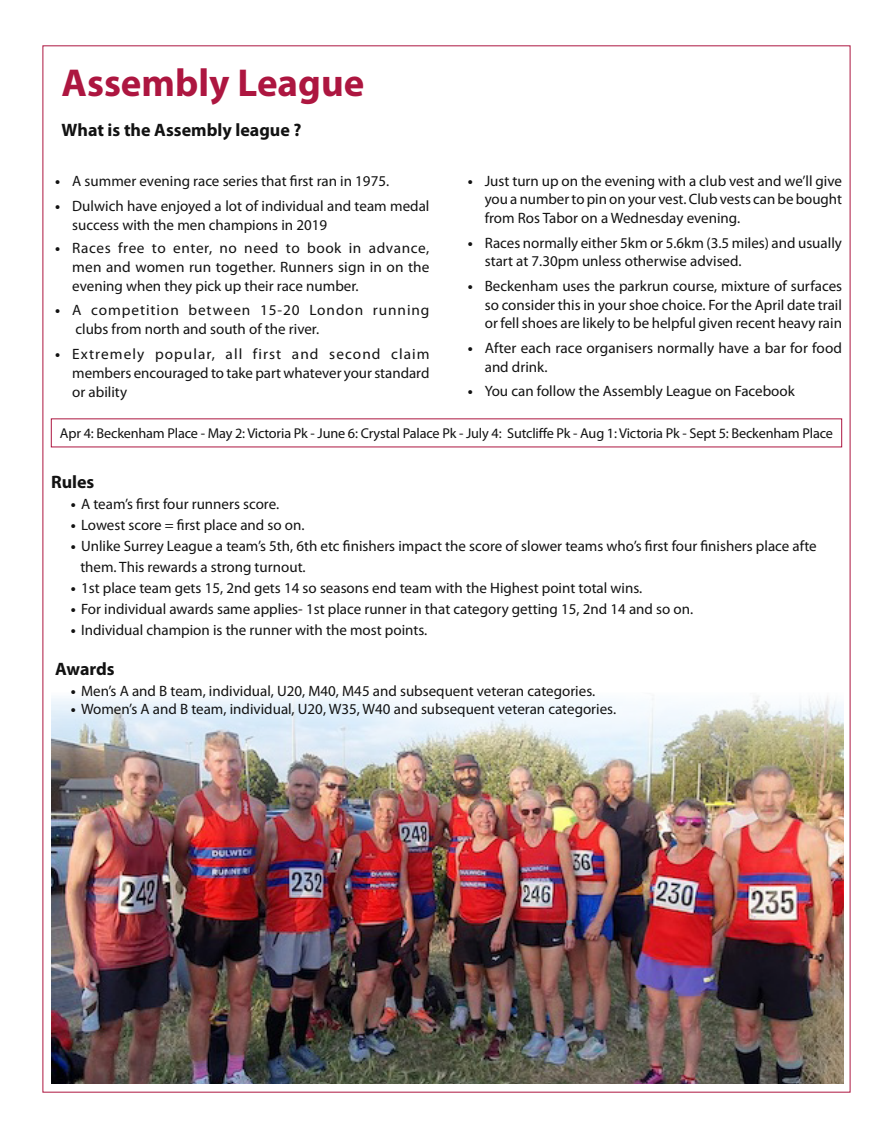
<style>
.page{position:relative;width:893px;height:1138px;background:#fff}
.page>*{position:absolute;margin:0;border:0;box-sizing:border-box;transform-origin:0 0}
.Heading_1_blue{font:700 39px "Myriad Pro";color:#ad1640}
.parkrun{font:700 18px "Myriad Pro";color:#121212}
.parkrun-2{font:15px/18.6px "Myriad Pro";color:#121212;text-align:justify}
.parkrun-3{font:15px/18.9px "Myriad Pro";letter-spacing:.055em;color:#121212}
.parkrun-4{font:14.25px "Myriad Pro";letter-spacing:-.01em;color:#121212}
.s1{font-weight:700}
</style>
<div class="page">
<img style="left:51px;top:696px;width:792px;height:387px">
<p class="Heading_1_blue" style="left:62px;top:58px;width:304px">Assembly League</p>
<p class="parkrun" style="left:62px;top:118px;width:241px">What is the Assembly league ?</p>
<p class="parkrun-2" style="left:55px;top:171px;width:335px"><span class="s1">•</span> A summer evening race series that first ran in 1975.</p>
<p class="parkrun-2" style="left:72px;top:196px;width:359px;text-indent:-17px"><span class="s1">•</span> Dulwich have enjoyed a lot of individual and team medal success with the men champions in 2019</p>
<p class="parkrun-2" style="left:72px;top:238px;width:359px;text-indent:-17px"><span class="s1">•</span> Races free to enter, no need to book in advance, men and women run together. Runners sign in on the evening when they pick up their race number.</p>
<p class="parkrun-3" style="left:75px;top:300px;width:356px;text-indent:-20px"><span class="s1">•</span> A competition between 15-20 London running clubs from north and south of the river.</p>
<p class="parkrun-2" style="left:72px;top:344px;width:359px;text-indent:-17px"><span class="s1">•</span> Extremely popular, all first and second claim members encouraged to take part whatever your standard or ability</p>
<p class="parkrun-2" style="left:485px;top:171px;width:359px;text-indent:-17px"><span class="s1">•</span> Just turn up on the evening with a club vest and we’ll give you a number to pin on your vest. Club vests can be bought from Ros Tabor on a Wednesday evening.</p>
<p class="parkrun-2" style="left:485px;top:233px;width:359px;text-indent:-17px"><span class="s1">•</span> Races normally either 5km or 5.6km (3.5 miles) and usually start at 7.30pm unless otherwise advised.</p>
<p class="parkrun-2" style="left:485px;top:276px;width:359px;text-indent:-17px"><span class="s1">•</span> Beckenham uses the parkrun course, mixture of surfaces so consider this in your shoe choice. For the April date trail or fell shoes are likely to be helpful given recent heavy rain</p>
<p class="parkrun-2" style="left:485px;top:338px;width:359px;text-indent:-17px"><span class="s1">•</span> After each race organisers normally have a bar for food and drink.</p>
<p class="parkrun-2" style="left:468px;top:381px;width:329px"><span class="s1">•</span> You can follow the Assembly League on Facebook</p>
<p class="parkrun-4" style="left:60px;top:424px;width:774px">Apr 4: Beckenham Place - May 2: Victoria Pk - June 6: Crystal Palace Pk - July 4: Sutcliffe Pk - Aug 1: Victoria Pk - Sept 5: Beckenham Place</p>
<p class="parkrun" style="left:51px;top:470px;width:45px">Rules</p>
<p class="parkrun-2" style="left:71px;top:494px;width:210px"><span class="s1">•</span> A team’s first four runners score.</p>
<p class="parkrun-2" style="left:71px;top:515px;width:235px"><span class="s1">•</span> Lowest score = first place and so on.</p>
<p class="parkrun-2" style="left:71px;top:536px;width:747px"><span class="s1">•</span> Unlike Surrey League a team’s 5th, 6th etc finishers impact the score of slower teams who’s first four finishers place afte</p>
<p class="parkrun-2" style="left:80px;top:557px;width:227px">them. This rewards a strong turnout.</p>
<p class="parkrun-2" style="left:71px;top:578px;width:573px"><span class="s1">•</span> 1st place team gets 15, 2nd gets 14 so seasons end team with the Highest point total wins.</p>
<p class="parkrun-2" style="left:71px;top:599px;width:624px"><span class="s1">•</span> For individual awards same applies- 1st place runner in that category getting 15, 2nd 14 and so on.</p>
<p class="parkrun-2" style="left:71px;top:620px;width:358px"><span class="s1">•</span> Individual champion is the runner with the most points.</p>
<p class="parkrun" style="left:55px;top:657px;width:61px">Awards</p>
<p class="parkrun-2" style="left:71px;top:681px;width:526px"><span class="s1">•</span> Men’s A and B team, individual, U20, M40, M45 and subsequent veteran categories.</p>
<p class="parkrun-2" style="left:71px;top:699px;width:547px"><span class="s1">•</span> Women’s A and B team, individual, U20, W35, W40 and subsequent veteran categories.</p>
</div>
